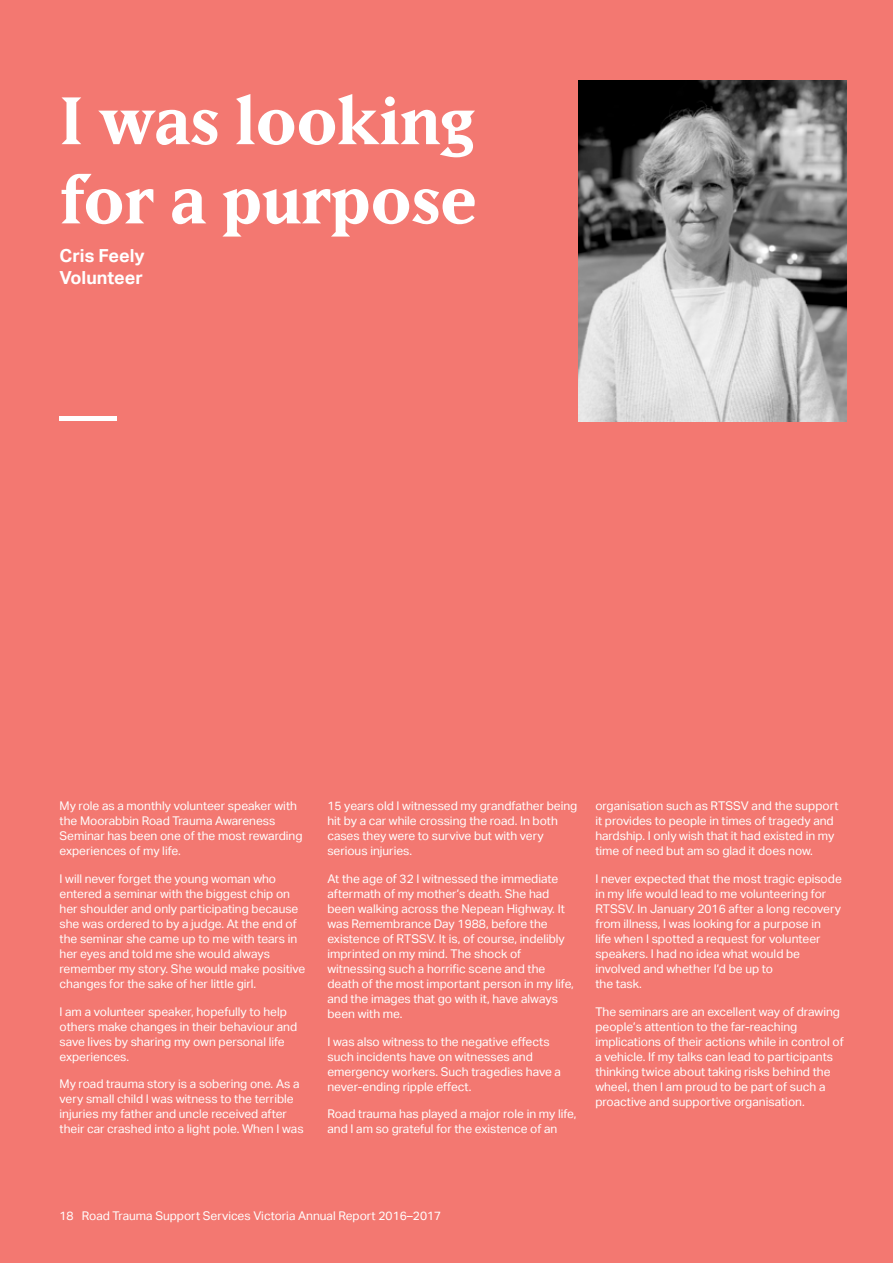
<style>
.page{position:relative;width:893px;height:1263px;background:#f37871}
.page>*{position:absolute;margin:0;border:0;box-sizing:border-box;transform-origin:0 0}
.t1{font:700 66px/79.2px "Matrix IIOT";color:#fff}
.t2{font:57px "Aktiv Grotesk";color:#fff}
.t3{font:700 18px/21.6px "Aktiv Grotesk";color:#fff}
.t4{font:12px/15px "Aktiv Grotesk";color:#fff}
</style>
<div class="page">
<img style="left:578px;top:81px;width:268px;height:341px">
<h1 class="t1" style="left:60px;top:79px;width:419px">I was looking for a purpose</h1>
<h3 class="t3" style="left:60px;top:245px;width:87px">Cris Feely<br>Volunteer</h3>
<h2 class="t2" style="left:60px;top:383px;width:58px">—</h2>
<p class="t4" style="left:60px;top:798px;width:245px">My role as a monthly volunteer speaker with the Moorabbin Road Trauma Awareness Seminar has been one of the most rewarding experiences of my life.</p>
<p class="t4" style="left:60px;top:871px;width:247px">I will never forget the young woman who entered a seminar with the biggest chip on her shoulder and only participating because she was ordered to by a judge. At the end of the seminar she came up to me with tears in her eyes and told me she would always remember my story. She would make positive changes for the sake of her little girl.</p>
<p class="t4" style="left:60px;top:1004px;width:239px">I am a volunteer speaker, hopefully to help others make changes in their behaviour and save lives by sharing my own personal life experiences.</p>
<p class="t4" style="left:60px;top:1077px;width:246px">My road trauma story is a sobering one. As a very small child I was witness to the terrible injuries my father and uncle received after their car crashed into a light pole. When I was</p>
<p class="t4" style="left:327px;top:798px;width:251px">15 years old I witnessed my grandfather being hit by a car while crossing the road. In both cases they were to survive but with very serious injuries.</p>
<p class="t4" style="left:327px;top:871px;width:248px">At the age of 32 I witnessed the immediate aftermath of my mother’s death. She had been walking across the Nepean Highway. It was Remembrance Day 1988, before the existence of RTSSV. It is, of course, indelibly imprinted on my mind. The shock of witnessing such a horrific scene and the death of the most important person in my life, and the images that go with it, have always been with me.</p>
<p class="t4" style="left:327px;top:1034px;width:235px">I was also witness to the negative effects such incidents have on witnesses and emergency workers. Such tragedies have a never-ending ripple effect.</p>
<p class="t4" style="left:327px;top:1107px;width:251px">Road trauma has played a major role in my life, and I am so grateful for the existence of an</p>
<p class="t4" style="left:595px;top:798px;width:245px">organisation such as RTSSV and the support it provides to people in times of tragedy and hardship. I only wish that it had existed in my time of need but am so glad it does now.</p>
<p class="t4" style="left:595px;top:871px;width:248px">I never expected that the most tragic episode in my life would lead to me volunteering for RTSSV. In January 2016 after a long recovery from illness, I was looking for a purpose in<br>life when I spotted a request for volunteer speakers. I had no idea what would be involved and whether I’d be up to<br>the task.</p>
<p class="t4" style="left:595px;top:1004px;width:250px">The seminars are an excellent way of drawing people’s attention to the far-reaching implications of their actions while in control of a vehicle. If my talks can lead to participants thinking twice about taking risks behind the wheel, then I am proud to be part of such a proactive and supportive organisation.</p>
<p class="t4" style="left:60px;top:1209px;width:383px">18 Road Trauma Support Services Victoria Annual Report 2016–2017</p>
</div>
